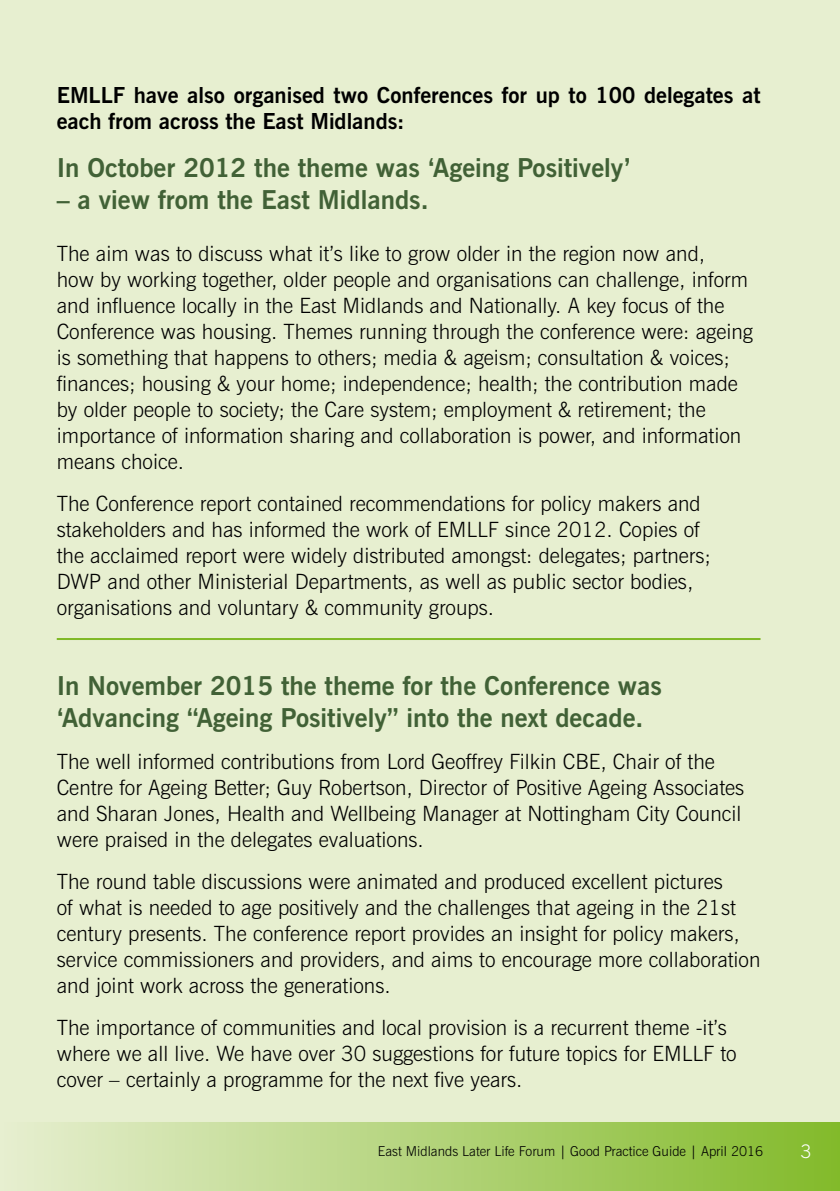
<style>
.page{position:relative;width:840px;height:1191px;background:#fff}
.page>*{position:absolute;margin:0;border:0;box-sizing:border-box;transform-origin:0 0}
.t1{font:700 26px/32px "News Gothic BT";color:#416136}
.t2{font:700 22px/26.4px "News Gothic BT";color:#000}
.t3{font:300 21px/26px "News Gothic BT";color:#000}
.t4{font:300 18.8px "News Gothic BT";color:#fff}
.t5{font:300 13.6px "News Gothic BT";color:#000}
.s1{font-weight:400}
</style>
<div class="page">
<div style="left:0;top:0;width:839px;height:1191px;background:#e7efd0"></div>
<hr style="left:57px;top:638px;width:703px;height:2px;background:#80b926">
<div style="left:0;top:1123px;width:839px;height:68px;background:linear-gradient(to right,#e7efd0,#83ba2b)"></div>
<hr style="left:0;top:1123px;width:1px;height:68px;background:#80b926">
<p class="t2" style="left:57px;top:81px;width:705px">EMLLF have also organised two Conferences for up to 100 delegates at each from across the East Midlands:</p>
<p class="t1" style="left:57px;top:152px;width:575px">In October 2012 the theme was ‘Ageing Positively’</p>
<p class="t1" style="left:57px;top:184px;width:373px">– a view from the East Midlands.</p>
<p class="t3" style="left:57px;top:240px;width:697px">The aim was to discuss what it’s like to grow older in the region now and,<br>how by working together, older people and organisations can challenge, inform and influence locally in the East Midlands and Nationally. A key focus of the Conference was housing. Themes running through the conference were: ageing is something that happens to others; media &amp; ageism; consultation &amp; voices; finances; housing &amp; your home; independence; health; the contribution made by older people to society; the Care system; employment &amp; retirement; the importance of information sharing and collaboration is power, and information means choice.</p>
<p class="t3" style="left:57px;top:490px;width:655px">The Conference report contained recommendations for policy makers and stakeholders and has informed the work of EMLLF since 2012. Copies of the acclaimed report were widely distributed amongst: delegates; partners; DWP and other Ministerial Departments, as well as public sector bodies, organisations and voluntary &amp; community groups.</p>
<p class="t1" style="left:57px;top:670px;width:606px">In November 2015 the theme for the Conference was ‘Advancing “Ageing Positively” into the next decade.</p>
<p class="t3" style="left:57px;top:748px;width:688px">The well informed contributions from Lord Geoffrey Filkin CBE, Chair of the Centre for Ageing Better; Guy Robertson, Director of Positive Ageing Associates and Sharan Jones, Health and Wellbeing Manager at Nottingham City Council were praised in the delegates evaluations.</p>
<p class="t3" style="left:57px;top:868px;width:705px">The round table discussions were animated and produced excellent pictures<br>of what is needed to age positively and the challenges that ageing in the 21st century presents. The conference report provides an insight for policy makers, service commissioners and providers, and aims to encourage more collaboration and joint work across the generations.</p>
<p class="t3" style="left:57px;top:1014px;width:681px">The importance of communities and local provision is a recurrent theme -it’s where we all live. We have over 30 suggestions for future topics for EMLLF to cover – certainly a programme for the next five years.</p>
<p class="t5" style="left:378px;top:1142px;width:386px">East Midlands Later Life Forum <span class="s1">|</span> Good Practice Guide <span class="s1">|</span> April 2016</p>
<p class="t4" style="left:800px;top:1140px;width:13px">3</p>
</div>
